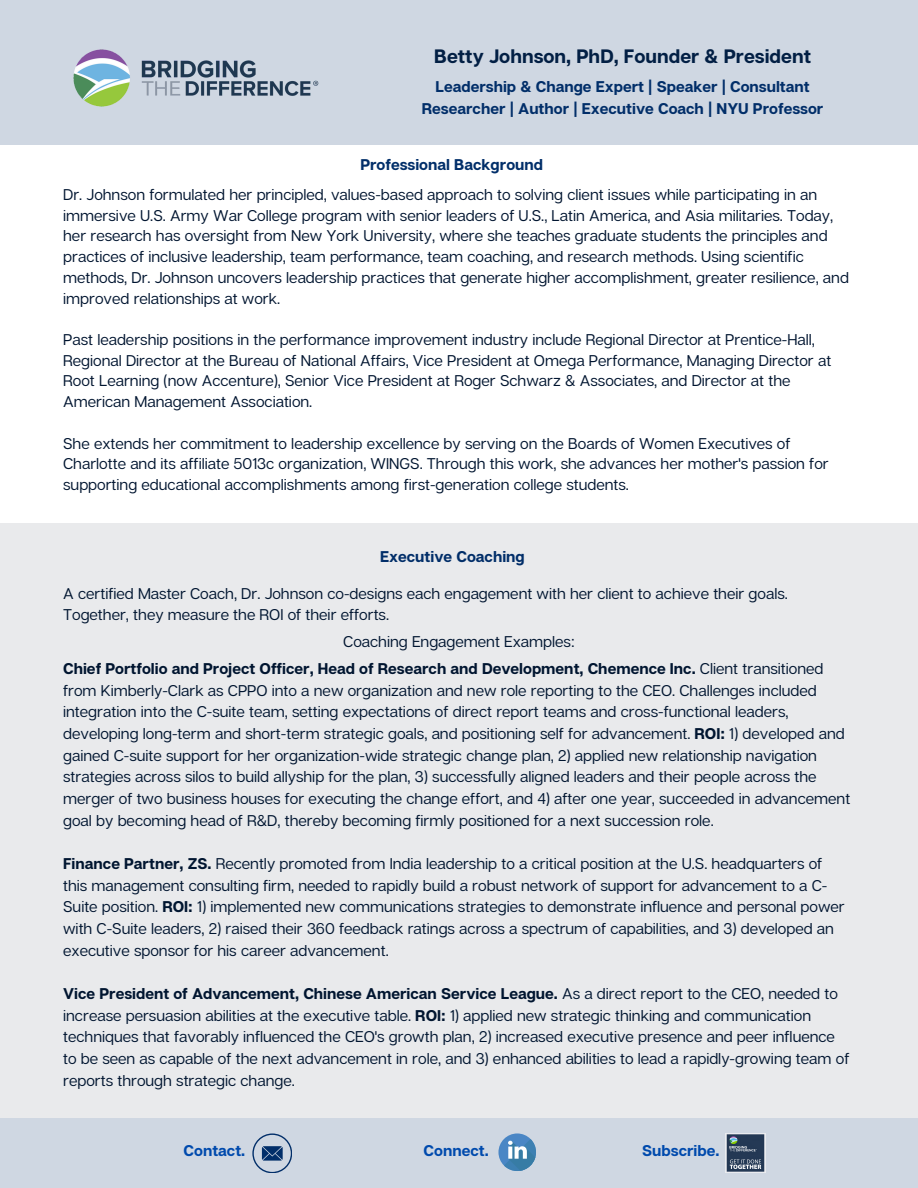
<style>
.page{position:relative;width:918px;height:1188px;background:#fff}
.page>*{position:absolute;margin:0;border:0;box-sizing:border-box;transform-origin:0 0}
.t1{font:700 19.35px "Articulat CF";color:#021f44}
.t2{font:15.6px/21.8px "Articulat CF";color:#001530}
.t3{font:700 15.6px/21.5px "Articulat CF";color:#012e69;text-align:center}
.t4{font:700 15.6px "Articulat CF";color:#004aad}
.s1{font-weight:700}
</style>
<div class="page">
<div style="left:0;top:0;width:918px;height:144px;background:#cfd7e2"></div>
<div style="left:0;top:524px;width:918px;height:595px;background:#e9eaec"></div>
<img style="left:73px;top:49px;width:246px;height:58px">
<div style="left:0;top:1119px;width:918px;height:69px;background:#cfd7e2"></div>
<svg style="left:252px;top:1133px;width:40px;height:40px"></svg>
<div style="left:498px;top:1133px;width:38px;height:38px;background:#4a86c5;border-radius:50%"></div>
<svg style="left:504px;top:1139px;width:32px;height:32px"></svg>
<img style="left:725px;top:1133px;width:41px;height:40px">
<p class="t1" style="left:434px;top:44px;width:378px">Betty Johnson, PhD, Founder &amp; President</p>
<h1 class="t3" style="left:422px;top:76px;width:403px">Leadership &amp; Change Expert | Speaker | Consultant<br>Researcher | Author | Executive Coach | NYU Professor</h1>
<h2 class="t3" style="left:360px;top:154px;width:184px">Professional Background</h2>
<h2 class="t2" style="left:63px;top:184px;width:787px;line-height:20.7px">Dr. Johnson formulated her principled, values-based approach to solving client issues while participating in an immersive U.S. Army War College program with senior leaders of U.S., Latin America, and Asia militaries. Today, her research has oversight from New York University, where she teaches graduate students the principles and practices of inclusive leadership, team performance, team coaching, and research methods. Using scientific methods, Dr. Johnson uncovers leadership practices that generate higher accomplishment, greater resilience, and improved relationships at work.</h2>
<p class="t2" style="left:63px;top:329px;width:770px;line-height:20.7px">Past leadership positions in the performance improvement industry include Regional Director at Prentice-Hall, Regional Director at the Bureau of National Affairs, Vice President at Omega Performance, Managing Director at Root Learning (now Accenture), Senior Vice President at Roger Schwarz &amp; Associates, and Director at the American Management Association.</p>
<p class="t2" style="left:63px;top:432px;width:767px;line-height:20.7px">She extends her commitment to leadership excellence by serving on the Boards of Women Executives of<br>Charlotte and its affiliate 5013c organization, WINGS. Through this work, she advances her mother's passion for supporting educational accomplishments among first-generation college students.</p>
<p class="t3" style="left:380px;top:545px;width:146px">Executive Coaching</p>
<h2 class="t2" style="left:63px;top:582px;width:726px">A certified Master Coach, Dr. Johnson co-designs each engagement with her client to achieve their goals.<br>Together, they measure the ROI of their efforts.</h2>
<p class="t2" style="left:343px;top:630px;width:233px">Coaching Engagement Examples:</p>
<p class="t2" style="left:63px;top:657px;width:789px"><span class="s1">Chief Portfolio and Project Officer, Head of Research and Development, Chemence Inc.</span> Client transitioned from Kimberly-Clark as CPPO into a new organization and new role reporting to the CEO. Challenges included integration into the C-suite team, setting expectations of direct report teams and cross-functional leaders, developing long-term and short-term strategic goals, and positioning self for advancement. <span class="s1">ROI:</span> 1) developed and gained C-suite support for her organization-wide strategic change plan, 2) applied new relationship navigation strategies across silos to build allyship for the plan, 3) successfully aligned leaders and their people across the merger of two business houses for executing the change effort, and 4) after one year, succeeded in advancement goal by becoming head of R&amp;D, thereby becoming firmly positioned for a next succession role.</p>
<p class="t2" style="left:63px;top:852px;width:783px"><span class="s1">Finance Partner, ZS.</span> Recently promoted from India leadership to a critical position at the U.S. headquarters of this management consulting firm, needed to rapidly build a robust network of support for advancement to a C-Suite position. <span class="s1">ROI:</span> 1) implemented new communications strategies to demonstrate influence and personal power with C-Suite leaders, 2) raised their 360 feedback ratings across a spectrum of capabilities, and 3) developed an executive sponsor for his career advancement.</p>
<p class="t2" style="left:63px;top:982px;width:788px"><span class="s1">Vice President of Advancement, Chinese American Service League.</span> As a direct report to the CEO, needed to increase persuasion abilities at the executive table. <span class="s1">ROI:</span> 1) applied new strategic thinking and communication techniques that favorably influenced the CEO's growth plan, 2) increased executive presence and peer influence to be seen as capable of the next advancement in role, and 3) enhanced abilities to lead a rapidly-growing team of reports through strategic change.</p>
<p class="t4" style="left:184px;top:1141px;width:63px">Contact.</p>
<p class="t4" style="left:424px;top:1141px;width:67px">Connect.</p>
<p class="t4" style="left:642px;top:1141px;width:79px">Subscribe.</p>
</div>
